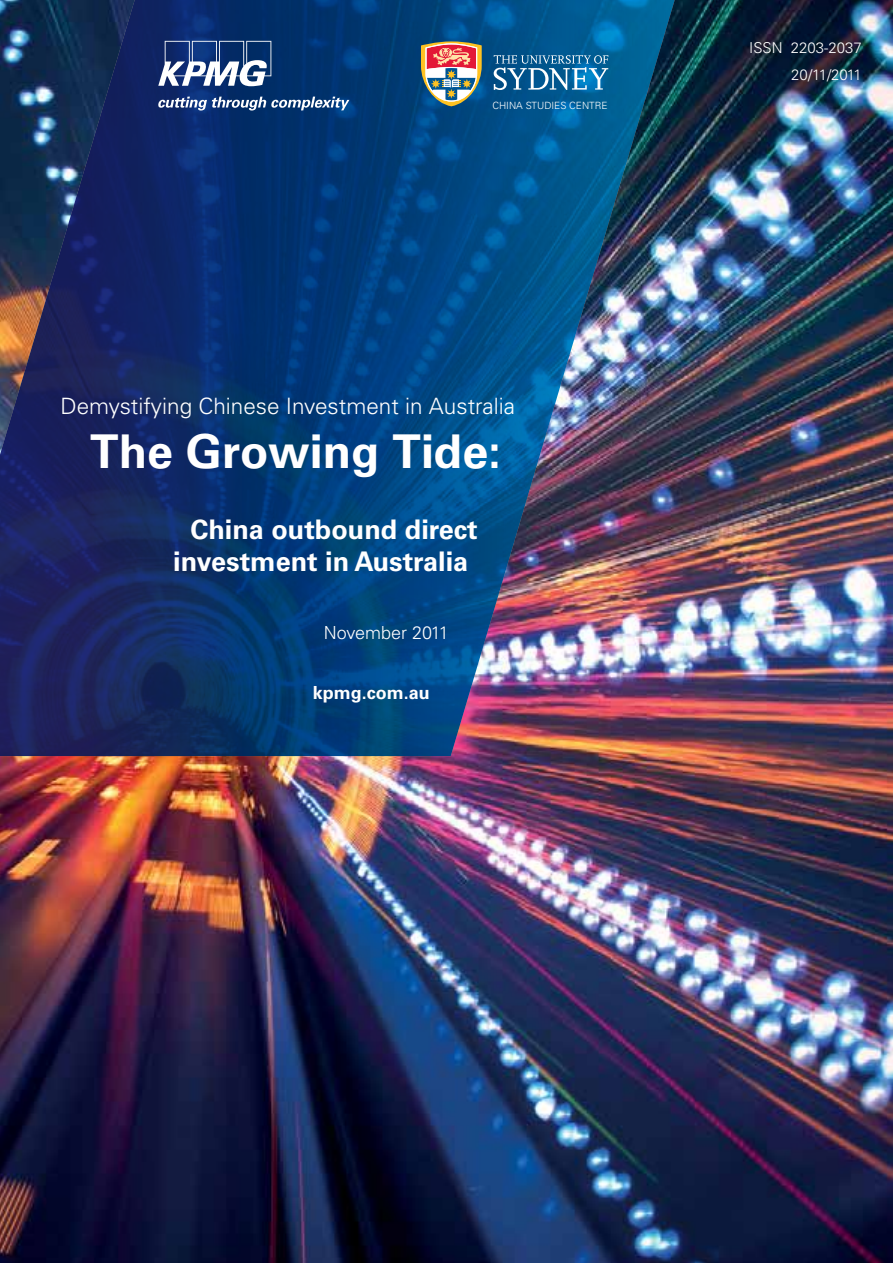
<style>
.page{position:relative;width:893px;height:1263px;background:#fff}
.page>*{position:absolute;margin:0;border:0;box-sizing:border-box;transform-origin:0 0}
.t1{font:700 46.5px "Univers LT Std";color:#fff}
.t2{font:700 27px/32.4px "Univers LT Std";color:#fff}
.t3{font:300 22.5px "Univers LT Std";color:#fff}
.t4{font:300 18px "Univers LT Std";color:#fff}
.t5{font:700 18px "Univers LT Std";color:#fff}
.t6{font:300 15px/26.5px "Univers LT Std";color:#fff;text-align:right}
.t7{font:300 10.05px "Univers LT Std";color:#fff}
</style>
<div class="page">
<img style="left:0;top:0;width:893px;height:1263px">
<img style="left:0;top:0;width:675px;height:756px">
<svg style="left:158px;top:41px;width:191px;height:69px;background:#36588a"></svg>
<svg style="left:421px;top:41px;width:61px;height:65px"></svg>
<svg style="left:494px;top:55px;width:114px;height:35px;background:#3f83af"></svg>
<p class="t7" style="left:492px;top:100px;width:117px">CHINA STUDIES CENTRE</p>
<p class="t3" style="left:61px;top:392px;width:456px">Demystifying Chinese Investment in Australia</p>
<h1 class="t1" style="left:90px;top:424px;width:412px">The Growing Tide:</h1>
<p class="t2" style="left:173px;top:513px;width:306px;text-indent:17px">China outbound direct investment in Australia</p>
<p class="t4" style="left:324px;top:622px;width:126px">November 2011</p>
<p class="t5" style="left:313px;top:682px;width:118px">kpmg.com.au</p>
<p class="t6" style="left:749px;top:35px;width:114px">ISSN 2203-2037<br>20/11/2011</p>
</div>
